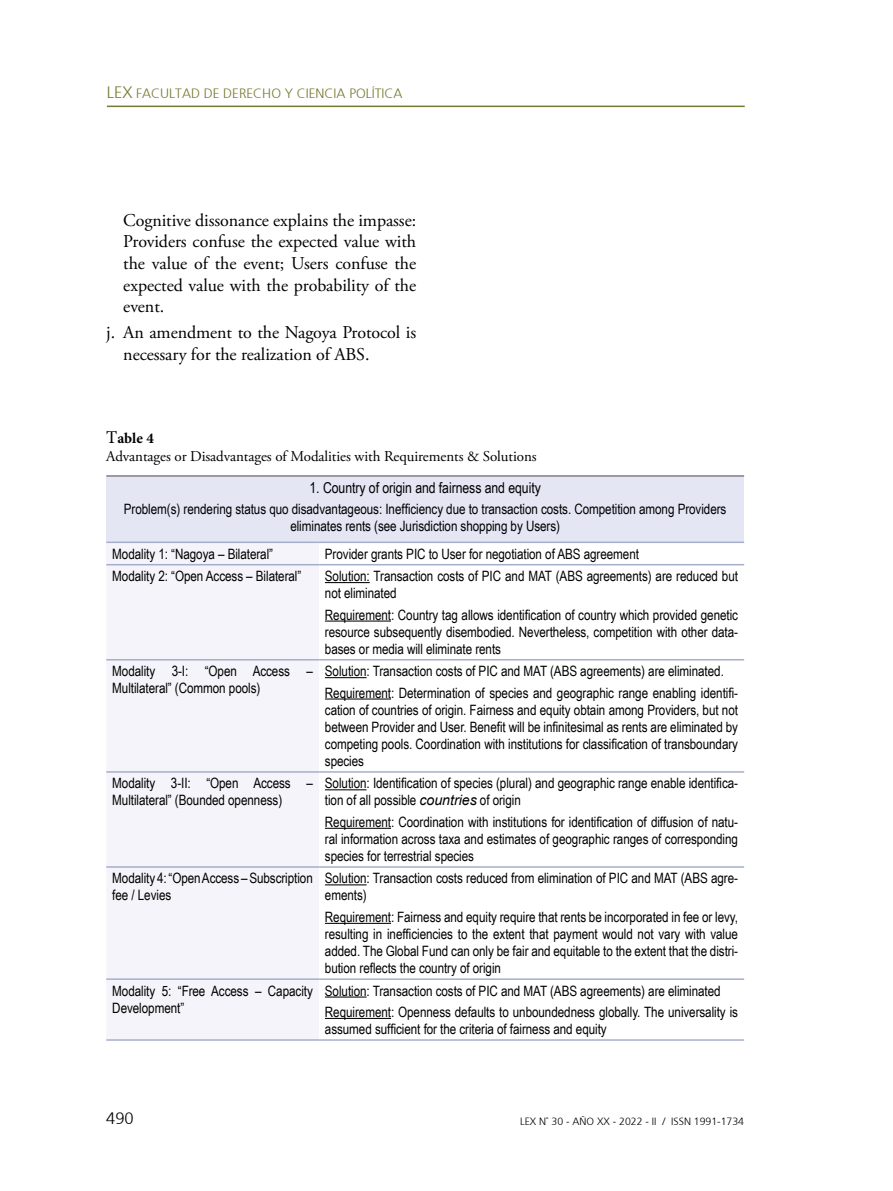
<style>
.page{position:relative;width:893px;height:1191px;background:#fff}
.page>*{position:absolute;margin:0;border:0;box-sizing:border-box;transform-origin:0 0}
.t1{font:18px/21.6px "Adobe Garamond Pro";letter-spacing:-.005em;color:#000;text-align:justify}
.t2{font:300 16.5px "Frutiger";color:#000}
.t3{font:15px "Adobe Garamond Pro";letter-spacing:-.005em;color:#000}
.t4{font:15px "Arial Narrow";letter-spacing:-.005em;color:#000}
.t5{font:700 15px "Minion Pro";color:#000}
.t6{font:14.25px/17.1px "Arial Narrow";letter-spacing:-.005em;color:#000}
.t7{font:300 13.5px "Frutiger";color:#76792e}
.t8{font:300 10.5px "Frutiger";color:#000}
.s1{font-size:16.5px}
.s2{font-weight:400;font-size:18px}
.s3{font-family:"Arial";font-style:italic}
</style>
<div class="page">
<hr style="left:107px;top:106px;width:638px;height:1px;background:#76792e">
<div style="left:106px;top:476px;width:638px;height:66px;background:#e4e6f4"></div>
<div style="left:106px;top:542px;width:213px;height:23px;background:#f4f4fa"></div>
<div style="left:106px;top:565px;width:213px;height:474px;background:#f4f4fa"></div>
<hr style="left:106px;top:541px;width:213px;height:2px;background:#a5afca">
<hr style="left:319px;top:541px;width:425px;height:2px;background:#a5afca">
<hr style="left:106px;top:564px;width:213px;height:1px;background:#a5afca">
<hr style="left:319px;top:564px;width:425px;height:1px;background:#a5afca">
<hr style="left:106px;top:659px;width:213px;height:1px;background:#a5afca">
<hr style="left:319px;top:659px;width:425px;height:1px;background:#a5afca">
<hr style="left:106px;top:771px;width:213px;height:1px;background:#a5afca">
<hr style="left:319px;top:771px;width:425px;height:1px;background:#a5afca">
<hr style="left:106px;top:866px;width:213px;height:1px;background:#a5afca">
<hr style="left:319px;top:866px;width:425px;height:1px;background:#a5afca">
<hr style="left:106px;top:978px;width:213px;height:2px;background:#a5afca">
<hr style="left:319px;top:978px;width:425px;height:2px;background:#a5afca">
<hr style="left:106px;top:1039px;width:213px;height:1px;background:#a5afca">
<hr style="left:319px;top:1039px;width:425px;height:1px;background:#a5afca">
<hr style="left:106px;top:475px;width:213px;height:2px;background:#808080">
<hr style="left:319px;top:475px;width:425px;height:2px;background:#808080">
<hr style="left:325px;top:582px;width:45px;height:1px;background:#000">
<hr style="left:325px;top:620px;width:66px;height:1px;background:#000">
<hr style="left:325px;top:677px;width:42px;height:1px;background:#000">
<hr style="left:325px;top:698px;width:66px;height:1px;background:#000">
<hr style="left:325px;top:789px;width:42px;height:1px;background:#000">
<hr style="left:325px;top:827px;width:66px;height:2px;background:#000">
<hr style="left:325px;top:884px;width:42px;height:1px;background:#000">
<hr style="left:325px;top:922px;width:66px;height:2px;background:#000">
<hr style="left:325px;top:996px;width:42px;height:1px;background:#000">
<hr style="left:325px;top:1018px;width:66px;height:1px;background:#000">
<p class="t7" style="left:107px;top:84px;width:297px"><span class="s1">LEX</span> FACULTAD DE DERECHO Y CIENCIA POLÍTICA</p>
<p class="t1" style="left:123px;top:210px;width:294px">Cognitive dissonance explains the impasse:<br>Providers confuse the expected value with the value of the event; Users confuse the expected value with the probability of the event.</p>
<p class="t1" style="left:123px;top:322px;width:294px;text-indent:-17px">j. An amendment to the Nagoya Protocol is necessary for the realization of ABS.</p>
<p class="t5" style="left:106px;top:427px;width:49px"><span class="s2">T</span>able 4</p>
<p class="t3" style="left:106px;top:447px;width:432px">Advantages or Disadvantages of Modalities with Requirements &amp; Solutions</p>
<p class="t4" style="left:310px;top:476px;width:233px">1. Country of origin and fairness and equity</p>
<p class="t6" style="left:124px;top:500px;width:604px;text-align:center">Problem(s) rendering status quo disadvantageous: Inefficiency due to transaction costs. Competition among Providers eliminates rents (see Jurisdiction shopping by Users)</p>
<p class="t6" style="left:112px;top:544px;width:162px">Modality 1: “Nagoya – Bilateral”</p>
<p class="t6" style="left:325px;top:544px;width:316px">Provider grants PIC to User for negotiation of ABS agreement</p>
<p class="t6" style="left:112px;top:567px;width:191px">Modality 2: “Open Access – Bilateral”</p>
<p class="t6" style="left:325px;top:567px;width:415px">Solution: Transaction costs of PIC and MAT (ABS agreements) are reduced but not eliminated</p>
<p class="t6" style="left:325px;top:605px;width:415px;text-align:justify">Requirement: Country tag allows identification of country which provided genetic resource subsequently disembodied. Nevertheless, competition with other data&shy;bases or media will eliminate rents</p>
<p class="t6" style="left:112px;top:662px;width:202px">Modality 3-I: “Open Access –<br>Multilateral” (Common pools)</p>
<p class="t6" style="left:325px;top:660px;width:415px;line-height:21.3px">Solution: Transaction costs of PIC and MAT (ABS agreements) are eliminated.<br>Requirement: Determination of species and geographic range enabling identifi-</p>
<p class="t6" style="left:325px;top:700px;width:415px;text-align:justify">cation of countries of origin. Fairness and equity obtain among Providers, but not between Provider and User. Benefit will be infinitesimal as rents are eliminated by competing pools. Coordination with institutions for classification of transboundary species</p>
<p class="t6" style="left:112px;top:774px;width:202px">Modality 3-II: “Open Access –<br>Multilateral” (Bounded openness)</p>
<p class="t6" style="left:325px;top:774px;width:415px">Solution: Identification of species (plural) and geographic range enable identifica&shy;tion of all possible <span class="s3">countries</span> of origin</p>
<p class="t6" style="left:325px;top:812px;width:415px;text-align:justify">Requirement: Coordination with institutions for identification of diffusion of natu&shy;ral information across taxa and estimates of geographic ranges of corresponding species for terrestrial species</p>
<p class="t6" style="left:112px;top:869px;width:202px">Modality 4: “Open Access – Subscription fee / Levies</p>
<p class="t6" style="left:325px;top:869px;width:415px">Solution: Transaction costs reduced from elimination of PIC and MAT (ABS agre&shy;ements)</p>
<p class="t6" style="left:325px;top:907px;width:415px;text-align:justify">Requirement: Fairness and equity require that rents be incorporated in fee or levy, resulting in inefficiencies to the extent that payment would not vary with value added. The Global Fund can only be fair and equitable to the extent that the distri&shy;bution reflects the country of origin</p>
<p class="t6" style="left:112px;top:981px;width:202px">Modality 5: “Free Access – Capacity<br>Development”</p>
<p class="t6" style="left:325px;top:979px;width:415px;line-height:21.3px">Solution: Transaction costs of PIC and MAT (ABS agreements) are eliminated<br>Requirement: Openness defaults to unboundedness globally. The universality is</p>
<p class="t6" style="left:325px;top:1020px;width:283px">assumed sufficient for the criteria of fairness and equity</p>
<p class="t2" style="left:106px;top:1106px;width:29px">490</p>
<p class="t8" style="left:520px;top:1113px;width:226px">LEX N° 30 - AÑO XX - 2022 - II / ISSN 1991-1734</p>
</div>
